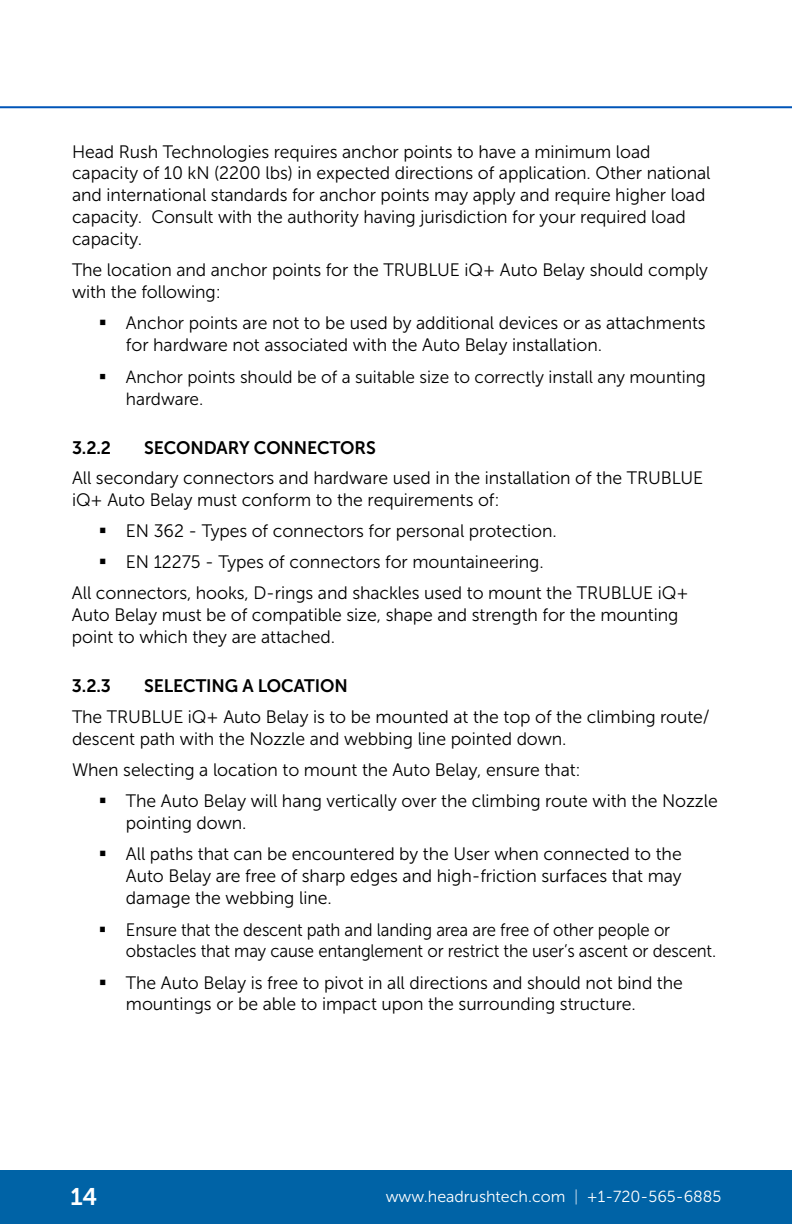
<style>
.page{position:relative;width:792px;height:1224px;background:#fff}
.page>*{position:absolute;margin:0;border:0;box-sizing:border-box;transform-origin:0 0}
.t1{font:24px "Museo Sans 700";color:#fff}
.t2{font:18px/22px "Museo Sans 300";letter-spacing:-.005em;color:#000}
.t3{font:18px/22px "Museo Sans 300";letter-spacing:-.005em;color:#000;scale:.93 1}
.t4{font:18px "Museo Sans 700";letter-spacing:-.005em;color:#000}
.t5{font:17.6px/22px "Museo Sans 300";letter-spacing:-.005em;color:#000}
.t6{font:16px "Museo Sans 300";color:#fff}
.s1{font-family:"Museo Sans 100"}
</style>
<div class="page">
<div style="left:0;top:1170px;width:792px;height:54px;background:#0063a6"></div>
<hr style="left:0;top:106px;width:792px;height:2px;background:#0055b8">
<p class="t2" style="left:72px;top:140px;width:640px">Head Rush Technologies requires anchor points to have a minimum load capacity of 10 kN (2200 lbs) in expected directions of application. Other national and international standards for anchor points may apply and require higher load capacity. Consult with the authority having jurisdiction for your required load capacity.</p>
<p class="t2" style="left:72px;top:259px;width:638px">The location and anchor points for the TRUBLUE iQ+ Auto Belay should comply with the following:</p>
<p class="t2" style="left:126px;top:312px;width:581px">Anchor points are not to be used by additional devices or as attachments for hardware not associated with the Auto Belay installation.</p>
<p class="t5" style="left:126px;top:366px;width:581px">Anchor points should be of a suitable size to correctly install any mounting hardware.</p>
<p class="t4" style="left:72px;top:437px;width:41px">3.2.2</p>
<p class="t4" style="left:144px;top:437px;width:233px">SECONDARY CONNECTORS</p>
<p class="t2" style="left:72px;top:467px;width:633px">All secondary connectors and hardware used in the installation of the TRUBLUE iQ+ Auto Belay must conform to the requirements of:</p>
<p class="t2" style="left:126px;top:520px;width:432px">EN 362 - Types of connectors for personal protection.</p>
<p class="t2" style="left:126px;top:551px;width:419px">EN 12275 - Types of connectors for mountaineering.</p>
<p class="t2" style="left:72px;top:582px;width:618px">All connectors, hooks, D-rings and shackles used to mount the TRUBLUE iQ+</p>
<p class="t2" style="left:72px;top:604px;width:608px">Auto Belay must be of compatible size, shape and strength for the mounting point to which they are attached.</p>
<p class="t4" style="left:72px;top:676px;width:41px">3.2.3</p>
<p class="t4" style="left:144px;top:676px;width:205px">SELECTING A LOCATION</p>
<p class="t2" style="left:72px;top:706px;width:639px">The TRUBLUE iQ+ Auto Belay is to be mounted at the top of the climbing route/ descent path with the Nozzle and webbing line pointed down.</p>
<p class="t2" style="left:126px;top:755px;width:593px;line-height:31px;text-indent:-54px">When selecting a location to mount the Auto Belay, ensure that:<br>The Auto Belay will hang vertically over the climbing route with the Nozzle</p>
<p class="t2" style="left:126px;top:808px;width:557px;line-height:31px">pointing down.<br>All paths that can be encountered by the User when connected to the</p>
<p class="t2" style="left:126px;top:865px;width:557px">Auto Belay are free of sharp edges and high-friction surfaces that may damage the webbing line.</p>
<p class="t3" style="left:126px;top:918px;width:636px">Ensure that the descent path and landing area are free of other people or obstacles that may cause entanglement or restrict the user’s ascent or descent.</p>
<p class="t2" style="left:126px;top:971px;width:558px">The Auto Belay is free to pivot in all directions and should not bind the mountings or be able to impact upon the surrounding structure.</p>
<h1 class="t1" style="left:71px;top:1183px;width:28px">14</h1>
<p class="t6" style="left:386px;top:1188px;width:337px">www.headrushtech.com <span class="s1">|</span> +1-720-565-6885</p>
</div>
